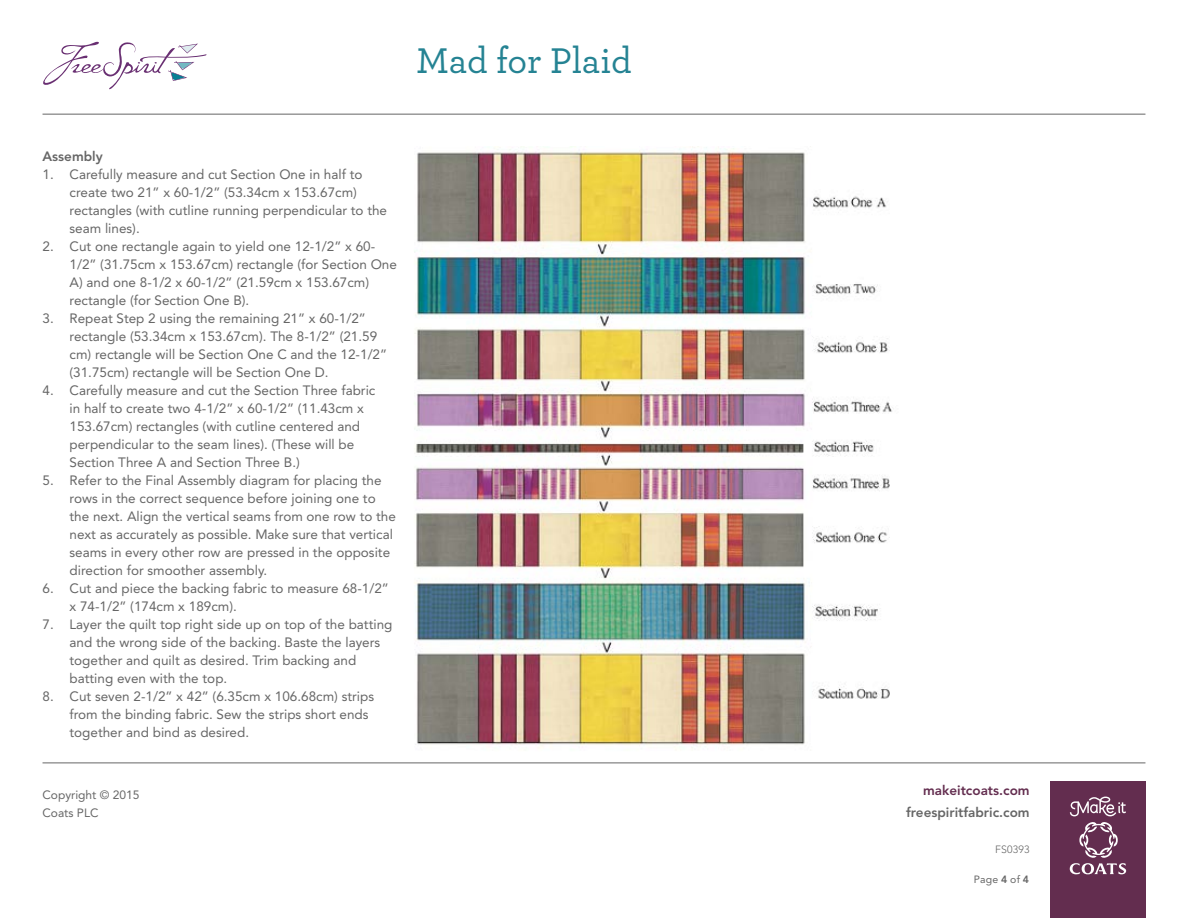
<style>
.page{position:relative;width:1188px;height:918px;background:#fff}
.page>*{position:absolute;margin:0;border:0;box-sizing:border-box;transform-origin:0 0}
.t1{font:500 37.5px "Archer";letter-spacing:-.005em;color:#258393}
.t2{font:13.5px/18px "Avenir LT Std";color:#666}
.t3{font:800 13.5px "Avenir LT Std";color:#666}
.t4{font:800 13.5px "Avenir LT Std";color:#632d4f}
.t5{font:12px/18px "Avenir LT Std";color:#666}
.t6{font:10.5px "Avenir LT Std";letter-spacing:.02em;color:#666}
.t7{font:300 10.5px "Avenir LT Std";letter-spacing:.025em;color:#666}
.s1{font-weight:800}
</style>
<div class="page">
<div style="left:1050px;top:781px;width:95px;height:137px;background:#632d4f"></div>
<svg style="left:1070px;top:797px;width:56px;height:77px"></svg>
<hr style="left:43px;top:763px;width:1102px;height:1px;background:#666">
<hr style="left:43px;top:114px;width:1102px;height:1px;background:#666">
<svg style="left:43px;top:41px;width:164px;height:49px"></svg>
<img style="left:414px;top:146px;width:479px;height:602px">
<h1 class="t1" style="left:416px;top:33px;width:217px">Mad for Plaid</h1>
<p class="t3" style="left:43px;top:148px;width:62px">Assembly</p>
<p class="t2" style="left:70px;top:165px;width:319px;text-indent:-27px">1. Carefully measure and cut Section One in half to create two 21” x 60-1/2” (53.34cm x 153.67cm) rectangles (with cutline running perpendicular to the seam lines).</p>
<p class="t2" style="left:70px;top:237px;width:329px;text-indent:-27px">2. Cut one rectangle again to yield one 12-1/2” x 60- 1/2” (31.75cm x 153.67cm) rectangle (for Section One A) and one 8-1/2 x 60-1/2” (21.59cm x 153.67cm) rectangle (for Section One B).</p>
<p class="t2" style="left:70px;top:309px;width:319px;text-indent:-27px">3. Repeat Step 2 using the remaining 21” x 60-1/2” rectangle (53.34cm x 153.67cm). The 8-1/2” (21.59 cm) rectangle will be Section One C and the 12-1/2” (31.75cm) rectangle will be Section One D.</p>
<p class="t2" style="left:70px;top:381px;width:307px;text-indent:-27px">4. Carefully measure and cut the Section Three fabric in half to create two 4-1/2” x 60-1/2” (11.43cm x 153.67cm) rectangles (with cutline centered and perpendicular to the seam lines). (These will be Section Three A and Section Three B.)</p>
<p class="t2" style="left:70px;top:471px;width:328px;text-indent:-27px">5. Refer to the Final Assembly diagram for placing the rows in the correct sequence before joining one to the next. Align the vertical seams from one row to the next as accurately as possible. Make sure that vertical seams in every other row are pressed in the opposite direction for smoother assembly.</p>
<p class="t2" style="left:70px;top:579px;width:321px;text-indent:-27px">6. Cut and piece the backing fabric to measure 68-1/2” x 74-1/2” (174cm x 189cm).</p>
<p class="t2" style="left:70px;top:615px;width:324px;text-indent:-27px">7. Layer the quilt top right side up on top of the batting and the wrong side of the backing. Baste the layers together and quilt as desired. Trim backing and batting even with the top.</p>
<p class="t2" style="left:70px;top:687px;width:306px;text-indent:-27px">8. Cut seven 2-1/2” x 42” (6.35cm x 106.68cm) strips from the binding fabric. Sew the strips short ends together and bind as desired.</p>
<p class="t5" style="left:43px;top:786px;width:98px">Copyright © 2015<br>Coats PLC</p>
<p class="t4" style="left:923px;top:782px;width:108px">makeitcoats.com</p>
<p class="t3" style="left:906px;top:804px;width:125px">freespiritfabric.com</p>
<p class="t7" style="left:995px;top:843px;width:36px">FS0393</p>
<p class="t6" style="left:974px;top:874px;width:57px">Page <span class="s1">4</span> of <span class="s1">4</span></p>
</div>
